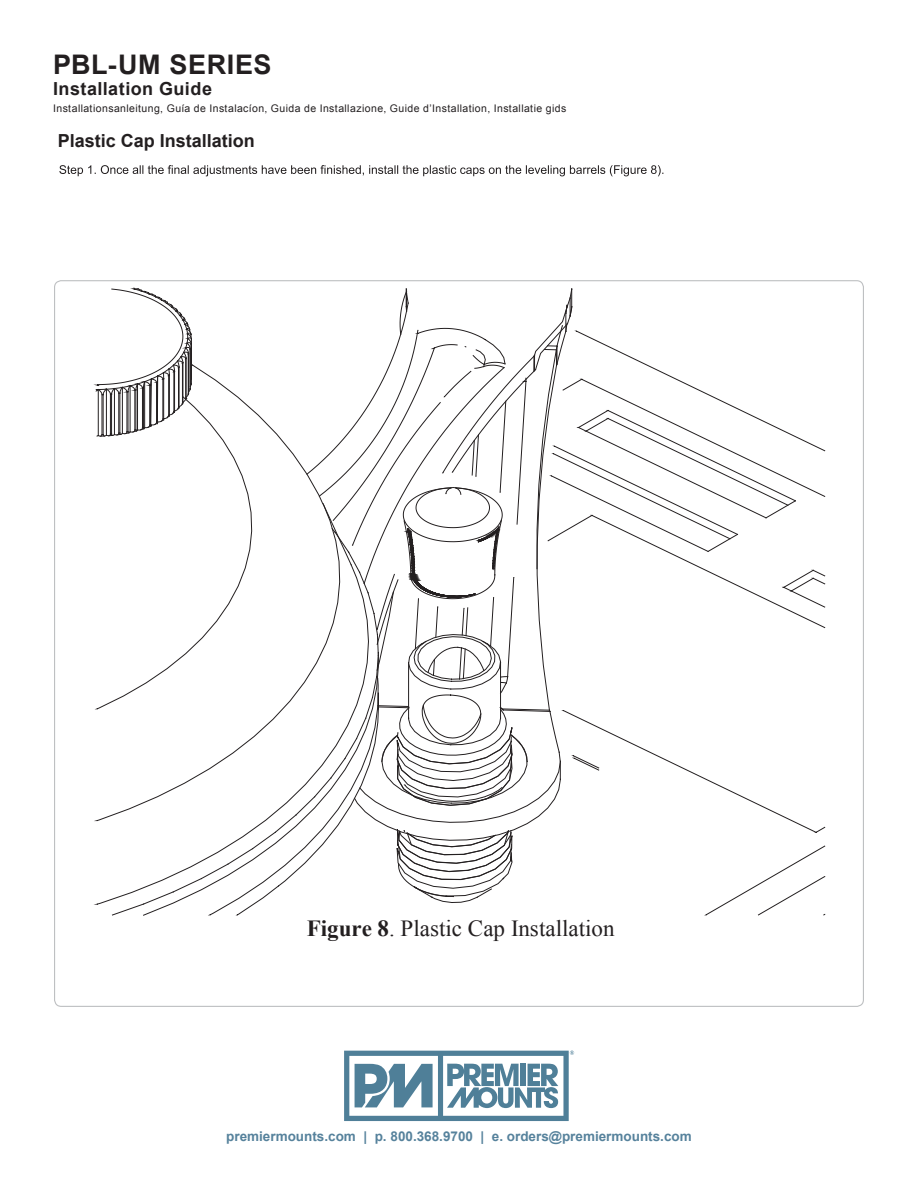
<style>
.page{position:relative;width:918px;height:1188px;background:#fff}
.page>*{position:absolute;margin:0;border:0;box-sizing:border-box;transform-origin:0 0}
.t1{font:700 27px "Arial";letter-spacing:.02em;color:#231f20}
.t2{font:23.1px "Times New Roman";color:#231f20}
.t3{font:700 18px "Arial";color:#231f20}
.t4{font:700 18px "Arial";letter-spacing:.025em;color:#231f20}
.t5{font:700 13.5px "Arial";color:#56829c}
.t6{font:10.5px "Arial";letter-spacing:.04em;color:#231f20}
.s1{font-weight:700}
</style>
<div class="page">
<svg style="left:96px;top:288px;width:729px;height:627px"></svg>
<svg style="left:59px;top:165px;width:604px;height:11px"></svg>
<svg style="left:344px;top:1051px;width:230px;height:70px"></svg>
<h1 class="t1" style="left:53px;top:47px;width:220px">PBL-UM SERIES</h1>
<h3 class="t4" style="left:53px;top:77px;width:160px">Installation Guide</h3>
<p class="t6" style="left:53px;top:101px;width:515px">Installationsanleitung, Guía de Instalacíon, Guida de Installazione, Guide d’Installation, Installatie gids</p>
<h3 class="t3" style="left:58px;top:129px;width:199px">Plastic Cap Installation</h3>
<h2 class="t2" style="left:307px;top:913px;width:309px"><span class="s1">Figure 8</span>. Plastic Cap Installation</h2>
<p class="t5" style="left:226px;top:1128px;width:467px">premiermounts.com | p. 800.368.9700 | e. orders@premiermounts.com</p>
</div>
